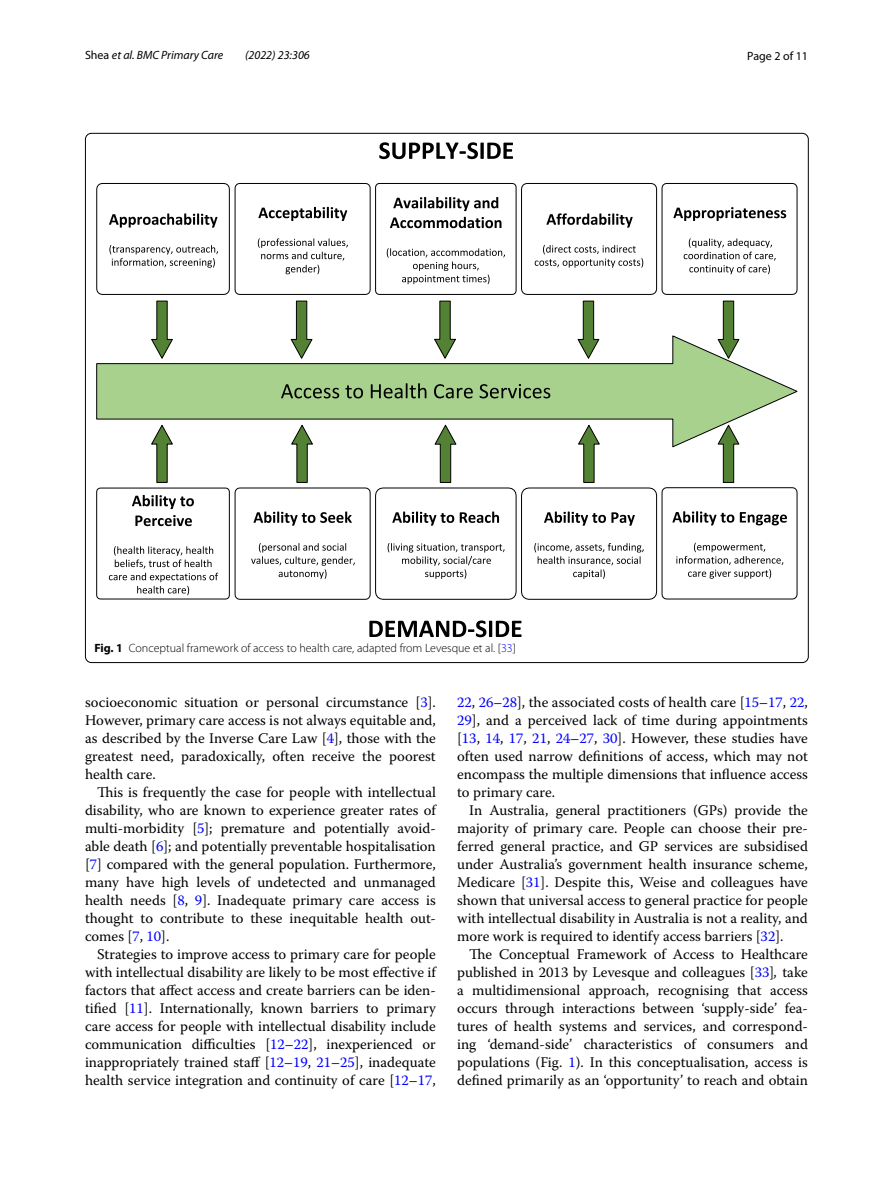
<style>
.page{position:relative;width:893px;height:1187px;background:#fff}
.page>*{position:absolute;margin:0;border:0;box-sizing:border-box;transform-origin:0 0}
.t1{font:14.7px/18px "Warnock Pro";color:#000;text-align:justify}
.t2{font:300 12px "Myriad Pro";color:#000}
.t3{font:italic 12px "Myriad Pro";color:#000}
.t4{font:12px "Myriad Pro";color:#000}
.s1{font-style:normal}
.s2{font-weight:700}
.s3{color:#00f}
.s4{font-style:italic}
</style>
<div class="page">
<svg style="left:379px;top:142px;width:134px;height:17px"></svg>
<svg style="left:369px;top:620px;width:153px;height:17px"></svg>
<svg style="left:96px;top:359px;width:701px;height:65px"></svg>
<svg style="left:281px;top:383px;width:269px;height:15px;background:#7f9d6a"></svg>
<svg style="left:96px;top:424px;width:701px;height:176px"></svg>
<svg style="left:96px;top:183px;width:701px;height:176px"></svg>
<p class="t3" style="left:85px;top:48px;width:140px"><span class="s1">Shea</span> et al. BMC Primary Care</p>
<p class="t3" style="left:245px;top:48px;width:66px">(2022) 23:306</p>
<p class="t4" style="left:747px;top:48px;width:62px">Page 2 of 11</p>
<p class="t2" style="left:94px;top:641px;width:423px"><span class="s2">Fig. 1</span> Conceptual framework of access to health care, adapted from Levesque et al. [<span class="s3">33</span>]</p>
<p class="t1" style="left:85px;top:692px;width:352px">socioeconomic situation or personal circumstance [<span class="s3">3</span>].<br>However, primary care access is not always equitable and, as described by the Inverse Care Law [<span class="s3">4</span>], those with the greatest need, paradoxically, often receive the poorest health care.</p>
<p class="t1" style="left:85px;top:782px;width:352px;text-indent:12px">This is frequently the case for people with intellectual disability, who are known to experience greater rates of multi-morbidity [<span class="s3">5</span>]; premature and potentially avoid&shy;able death [<span class="s3">6</span>]; and potentially preventable hospitalisation [<span class="s3">7</span>] compared with the general population. Furthermore, many have high levels of undetected and unmanaged health needs [<span class="s3">8</span>, <span class="s3">9</span>]. Inadequate primary care access is thought to contribute to these inequitable health out&shy;comes [<span class="s3">7</span>, <span class="s3">10</span>].</p>
<p class="t1" style="left:85px;top:944px;width:352px;text-indent:12px">Strategies to improve access to primary care for people with intellectual disability are likely to be most effective if factors that affect access and create barriers can be iden&shy;tified [<span class="s3">11</span>]. Internationally, known barriers to primary care access for people with intellectual disability include communication difficulties [<span class="s3">12</span>–<span class="s3">22</span>], inexperienced or inappropriately trained staff [<span class="s3">12</span>–<span class="s3">19</span>, <span class="s3">21</span>–<span class="s3">25</span>], inadequate health service integration and continuity of care [<span class="s3">12</span>–<span class="s3">17</span>,</p>
<p class="t1" style="left:457px;top:692px;width:352px"><span class="s3">22</span>, <span class="s3">26</span>–<span class="s3">28</span>], the associated costs of health care [<span class="s3">15</span>–<span class="s3">17</span>, <span class="s3">22</span>, <span class="s3">29</span>], and a perceived lack of time during appointments [<span class="s3">13</span>, <span class="s3">14</span>, <span class="s3">17</span>, <span class="s3">21</span>, <span class="s3">24</span>–<span class="s3">27</span>, <span class="s3">30</span>]. However, these studies have often used narrow definitions of access, which may not encompass the multiple dimensions that influence access to primary care.</p>
<p class="t1" style="left:457px;top:800px;width:352px;text-indent:12px">In Australia, general practitioners (GPs) provide the majority of primary care. People can choose their pre&shy;ferred general practice, and GP services are subsidised under Australia’s government health insurance scheme, Medicare [<span class="s3">31</span>]. Despite this, Weise and colleagues have shown that universal access to general practice for people with intellectual disability in Australia is not a reality, and more work is required to identify access barriers [<span class="s3">32</span>].</p>
<p class="t1" style="left:457px;top:944px;width:352px;text-indent:12px">The Conceptual Framework of Access to Healthcare published in 2013 by Levesque and colleagues [<span class="s3">33</span>]<span class="s4">,</span> take a multidimensional approach, recognising that access occurs through interactions between ‘supply-side’ fea&shy;tures of health systems and services, and correspond&shy;ing ‘demand-side’ characteristics of consumers and populations (Fig. <span class="s3">1</span>). In this conceptualisation, access is defined primarily as an ‘opportunity’ to reach and obtain</p>
</div>
